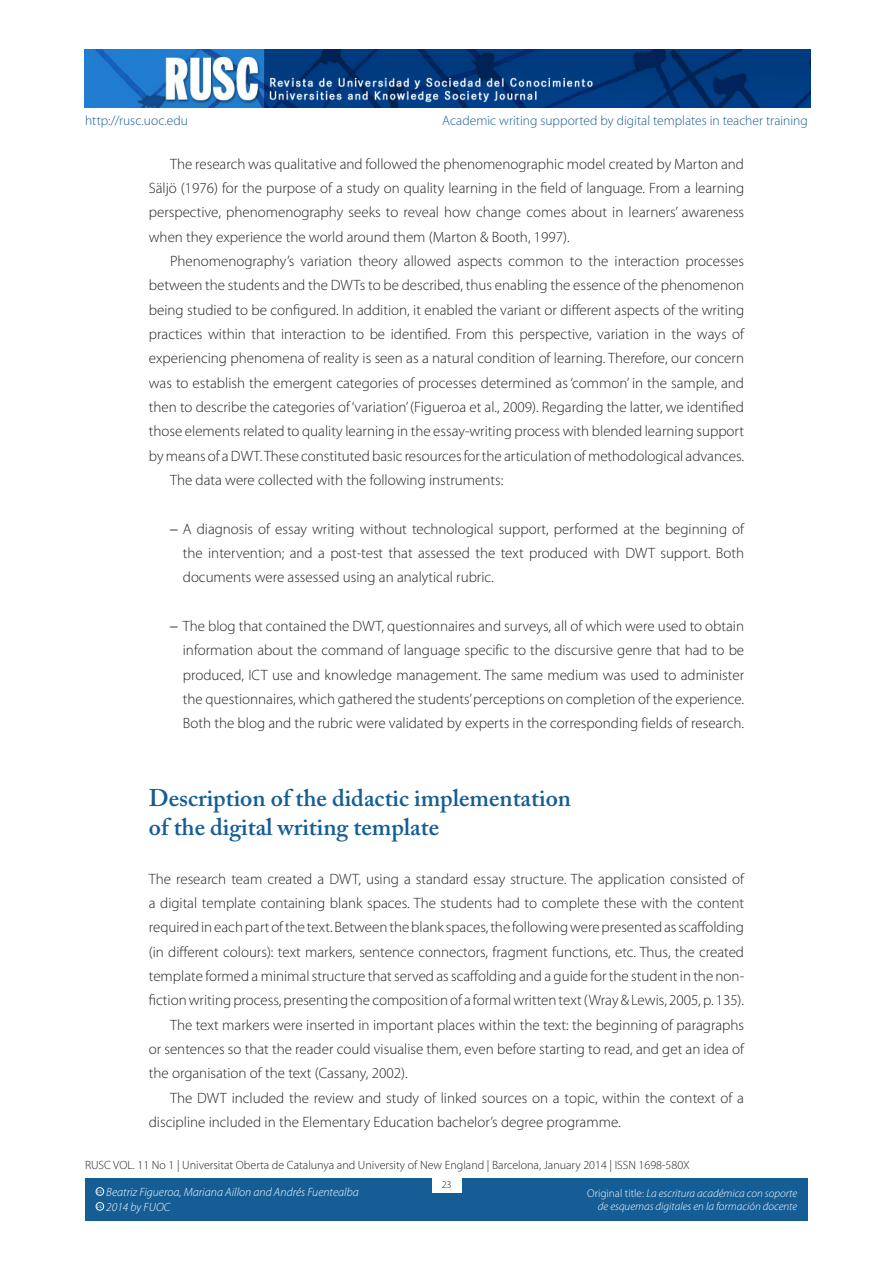
<style>
.page{position:relative;width:893px;height:1263px;background:#fff}
.page>*{position:absolute;margin:0;border:0;box-sizing:border-box;transform-origin:0 0}
._01_PRIMERTITOL{font:600 24px/28.8px "Adobe Caslon Pro";color:#155d95}
._05_Texte_general{font:300 15px/24.3px "Myriad Pro";color:#231f20;text-align:justify}
._04_Texte_general_se{font:300 15px/24.3px "Myriad Pro";color:#231f20;text-align:justify}
.t1{font:300 13.5px "Myriad Pro";color:#155d95}
.t2{font:300 12px "Myriad Pro";color:#231f20}
.t3{font:italic 300 12px/15px "Myriad Pro";color:#fff}
.t4{font:italic 300 11.25px/13.5px "Myriad Pro";color:#fff;text-align:right}
.t5{font:300 10.5px "Myriad Pro";color:#231f20}
.t6{font:600 3.9px "Adobe Caslon Pro";color:#fff}
.s1{font-family:"Adobe Caslon Pro";font-weight:400}
.s2{font-style:normal}
</style>
<div class="page">
<div style="left:85px;top:1178px;width:723px;height:42px;background:#155d95"></div>
<div style="left:432px;top:1176px;width:29px;height:17px;background:#fff"></div>
<img style="left:85px;top:50px;width:725px;height:57px">
<div style="left:96px;top:1187px;width:8px;height:8px;border:1px solid #fff;border-radius:50%"></div>
<div style="left:96px;top:1202px;width:8px;height:8px;border:1px solid #fff;border-radius:50%"></div>
<p class="t1" style="left:85px;top:112px;width:105px">http://rusc.uoc.edu</p>
<p class="t1" style="left:442px;top:112px;width:367px">Academic writing supported by digital templates in teacher training</p>
<p class="_05_Texte_general" style="left:149px;top:151px;width:597px;text-indent:21px">The research was qualitative and followed the phenomenographic model created by Marton and Säljö (1976) for the purpose of a study on quality learning in the field of language. From a learning perspective, phenomenography seeks to reveal how change comes about in learners’ awareness when they experience the world around them (Marton &amp; Booth, 1997).</p>
<p class="_05_Texte_general" style="left:149px;top:249px;width:597px;text-indent:21px">Phenomenography’s variation theory allowed aspects common to the interaction processes between the students and the DWTs to be described, thus enabling the essence of the phenomenon being studied to be configured. In addition, it enabled the variant or different aspects of the writing practices within that interaction to be identified. From this perspective, variation in the ways of experiencing phenomena of reality is seen as a natural condition of learning. Therefore, our concern was to establish the emergent categories of processes determined as ‘common’ in the sample, and then to describe the categories of ‘variation’ (Figueroa et al., 2009). Regarding the latter, we identified those elements related to quality learning in the essay-writing process with blended learning support by means of a DWT. These constituted basic resources for the articulation of methodological advances.</p>
<p class="_05_Texte_general" style="left:170px;top:468px;width:335px">The data were collected with the following instruments:</p>
<p class="_05_Texte_general" style="left:183px;top:516px;width:563px;text-indent:-13px"><span class="s1">–</span> A diagnosis of essay writing without technological support, performed at the beginning of the intervention; and a post-test that assessed the text produced with DWT support. Both documents were assessed using an analytical rubric.</p>
<p class="_05_Texte_general" style="left:183px;top:614px;width:563px;text-indent:-13px"><span class="s1">–</span> The blog that contained the DWT, questionnaires and surveys, all of which were used to obtain information about the command of language specific to the discursive genre that had to be produced, ICT use and knowledge management. The same medium was used to administer the questionnaires, which gathered the students’ perceptions on completion of the experience.<br>Both the blog and the rubric were validated by experts in the corresponding fields of research.</p>
<p class="_01_PRIMERTITOL" style="left:149px;top:783px;width:424px">Description of the didactic implementation of the digital writing template</p>
<p class="_04_Texte_general_se" style="left:149px;top:866px;width:597px">The research team created a DWT, using a standard essay structure. The application consisted of a digital template containing blank spaces. The students had to complete these with the content required in each part of the text. Between the blank spaces, the following were presented as scaffolding (in different colours): text markers, sentence connectors, fragment functions, etc. Thus, the created template formed a minimal structure that served as scaffolding and a guide for the student in the non&shy;fiction writing process, presenting the composition of a formal written text (Wray &amp; Lewis, 2005, p. 135).</p>
<p class="_05_Texte_general" style="left:149px;top:1012px;width:597px;text-indent:21px">The text markers were inserted in important places within the text: the beginning of paragraphs or sentences so that the reader could visualise them, even before starting to read, and get an idea of the organisation of the text (Cassany, 2002).</p>
<p class="_05_Texte_general" style="left:149px;top:1085px;width:597px;text-indent:21px">The DWT included the review and study of linked sources on a topic, within the context of a discipline included in the Elementary Education bachelor’s degree programme.</p>
<p class="t2" style="left:85px;top:1158px;width:606px">RUSC VOL. 11 No 1 | Universitat Oberta de Catalunya and University of New England | Barcelona, January 2014 | ISSN 1698-580X</p>
<p class="t4" style="left:587px;top:1186px;width:212px"><span class="s2">Original title:</span> La escritura académica con soporte de esquemas digitales en la formación docente</p>
<p class="t5" style="left:442px;top:1178px;width:10px">23</p>
<p class="t3" style="left:106px;top:1184px;width:254px">Beatriz Figueroa, Mariana Aillon and Andrés Fuentealba<br>2014 by FUOC</p>
<p class="t6" style="left:97px;top:1189px;width:7px">CC</p>
<p class="t6" style="left:97px;top:1204px;width:7px">CC</p>
</div>
